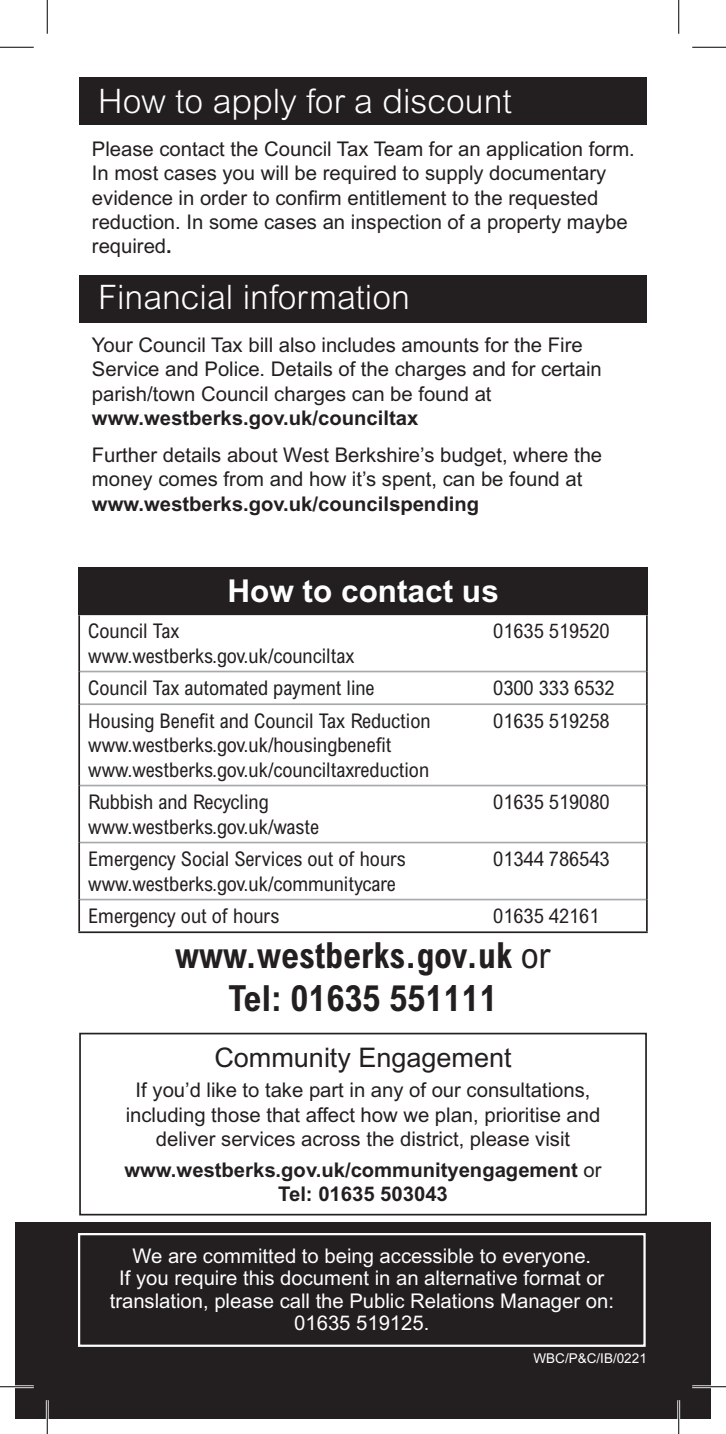
<style>
.page{position:relative;width:726px;height:1434px;background:#fff}
.page>*{position:absolute;margin:0;border:0;box-sizing:border-box;transform-origin:0 0}
.t1{font:700 condensed 36px/43.2px "Arial MT Std";color:#231f20;text-align:center}
.t2{font:300 33.75px "Arial MT Std";color:#fff}
.t3{font:700 31.5px "Arial MT Std";color:#fff}
.t4{font:27px "Arial MT Std";color:#231f20}
.t5{font:20.25px/24.3px "Arial MT Std";color:#231f20}
.t6{font:condensed 20.25px/32.6px "Arial MT Std";color:#231f20}
.t7{font:20.25px/22.5px "Arial MT Std";color:#fff;text-align:center}
.t8{font:700 20.25px/24.3px "Arial MT Std";color:#231f20;text-align:center}
.t9{font:13.5px "Arial MT Std";color:#fff}
.s1{font-weight:700}
.s2{font-weight:400}
</style>
<div class="page">
<div style="left:15px;top:1222px;width:696px;height:197px;background:#231f20"></div>
<div style="left:78px;top:1233px;width:568px;height:114px;border:2px solid #fff"></div>
<hr style="left:80px;top:671px;width:566px;height:1px;background:#a8a9ad">
<hr style="left:80px;top:703px;width:566px;height:2px;background:#a8a9ad">
<hr style="left:80px;top:785px;width:566px;height:1px;background:#a8a9ad">
<hr style="left:80px;top:842px;width:566px;height:1px;background:#a8a9ad">
<hr style="left:80px;top:899px;width:566px;height:1px;background:#a8a9ad">
<hr style="left:78px;top:615px;width:2px;height:56px;background:#231f20">
<hr style="left:646px;top:615px;width:2px;height:56px;background:#231f20">
<hr style="left:78px;top:671px;width:2px;height:33px;background:#231f20">
<hr style="left:646px;top:671px;width:2px;height:33px;background:#231f20">
<hr style="left:78px;top:704px;width:2px;height:81px;background:#231f20">
<hr style="left:646px;top:704px;width:2px;height:81px;background:#231f20">
<hr style="left:78px;top:785px;width:2px;height:57px;background:#231f20">
<hr style="left:646px;top:785px;width:2px;height:57px;background:#231f20">
<hr style="left:78px;top:842px;width:2px;height:57px;background:#231f20">
<hr style="left:646px;top:842px;width:2px;height:57px;background:#231f20">
<hr style="left:78px;top:899px;width:2px;height:32px;background:#231f20">
<hr style="left:646px;top:899px;width:2px;height:32px;background:#231f20">
<hr style="left:78px;top:931px;width:570px;height:2px;background:#231f20">
<div style="left:78px;top:567px;width:570px;height:48px;background:#231f20"></div>
<div style="left:79px;top:1033px;width:568px;height:182px;border:2px solid #231f20"></div>
<div style="left:79px;top:77px;width:568px;height:48px;background:#231f20"></div>
<div style="left:79px;top:275px;width:568px;height:47px;background:#231f20"></div>
<hr style="left:0;top:1385px;width:34px;height:3px;background:#fff">
<hr style="left:692px;top:1385px;width:34px;height:3px;background:#fff">
<hr style="left:46px;top:1400px;width:3px;height:34px;background:#fff">
<hr style="left:677px;top:1400px;width:3px;height:34px;background:#fff">
<hr style="left:0;top:47px;width:34px;height:1px;background:#000">
<hr style="left:692px;top:47px;width:34px;height:1px;background:#000">
<hr style="left:0;top:1386px;width:34px;height:1px;background:#000">
<hr style="left:692px;top:1386px;width:34px;height:1px;background:#000">
<hr style="left:47px;top:0;width:1px;height:34px;background:#000">
<hr style="left:47px;top:1400px;width:1px;height:34px;background:#000">
<hr style="left:678px;top:0;width:1px;height:34px;background:#000">
<hr style="left:678px;top:1400px;width:1px;height:34px;background:#000">
<h2 class="t2" style="left:98px;top:82px;width:415px">How to apply for a discount</h2>
<p class="t5" style="left:92px;top:137px;width:544px">Please contact the Council Tax Team for an application form.<br>In most cases you will be required to supply documentary evidence in order to confirm entitlement to the requested reduction. In some cases an inspection of a property maybe required<span class="s1">.</span></p>
<h2 class="t2" style="left:98px;top:278px;width:313px">Financial information</h2>
<p class="t5" style="left:92px;top:333px;width:511px">Your Council Tax bill also includes amounts for the Fire<br>Service and Police. Details of the charges and for certain parish/town Council charges can be found at</p>
<p class="t8" style="left:92px;top:405px;width:328px">www.westberks.gov.uk/counciltax</p>
<p class="t5" style="left:92px;top:443px;width:512px">Further details about West Berkshire’s budget, where the money comes from and how it’s spent, can be found at</p>
<p class="t8" style="left:92px;top:491px;width:389px">www.westberks.gov.uk/councilspending</p>
<h3 class="t3" style="left:227px;top:573px;width:273px">How to contact us</h3>
<p class="t6" style="left:88px;top:614px;width:93px">Council Tax</p>
<p class="t6" style="left:493px;top:614px;width:118px">01635 519520</p>
<p class="t6" style="left:88px;top:639px;width:288px">www.westberks.gov.uk/counciltax<br>Council Tax automated payment line</p>
<p class="t6" style="left:493px;top:671px;width:123px">0300 333 6532</p>
<p class="t6" style="left:88px;top:704px;width:344px">Housing Benefit and Council Tax Reduction</p>
<p class="t6" style="left:493px;top:704px;width:118px">01635 519258</p>
<p class="t6" style="left:88px;top:733px;width:343px;line-height:24.3px">www.westberks.gov.uk/housingbenefit www.westberks.gov.uk/counciltaxreduction</p>
<p class="t6" style="left:88px;top:785px;width:182px">Rubbish and Recycling</p>
<p class="t6" style="left:493px;top:785px;width:118px">01635 519080</p>
<p class="t6" style="left:88px;top:810px;width:319px">www.westberks.gov.uk/waste<br>Emergency Social Services out of hours</p>
<p class="t6" style="left:493px;top:842px;width:118px">01344 786543</p>
<p class="t6" style="left:88px;top:867px;width:309px">www.westberks.gov.uk/communitycare<br>Emergency out of hours</p>
<p class="t6" style="left:493px;top:899px;width:108px">01635 42161</p>
<h1 class="t1" style="left:175px;top:934px;width:377px">www.westberks.gov.uk <span class="s2">or<br></span>Tel: 01635 551111</h1>
<h3 class="t4" style="left:214px;top:1042px;width:299px">Community Engagement</h3>
<p class="t5" style="left:126px;top:1078px;width:476px;text-align:center">If you’d like to take part in any of our consultations, including those that affect how we plan, prioritise and deliver services across the district, please visit</p>
<p class="t8" style="left:124px;top:1157px;width:479px">www.westberks.gov.uk/communityengagement <span class="s2">or<br></span>Tel: 01635 503043</p>
<p class="t7" style="left:110px;top:1244px;width:506px">We are committed to being accessible to everyone.<br>If you require this document in an alternative format or translation, please call the Public Relations Manager on:<br>01635 519125.</p>
<p class="t9" style="left:533px;top:1350px;width:115px">WBC/P&amp;C/IB/0221</p>
</div>
